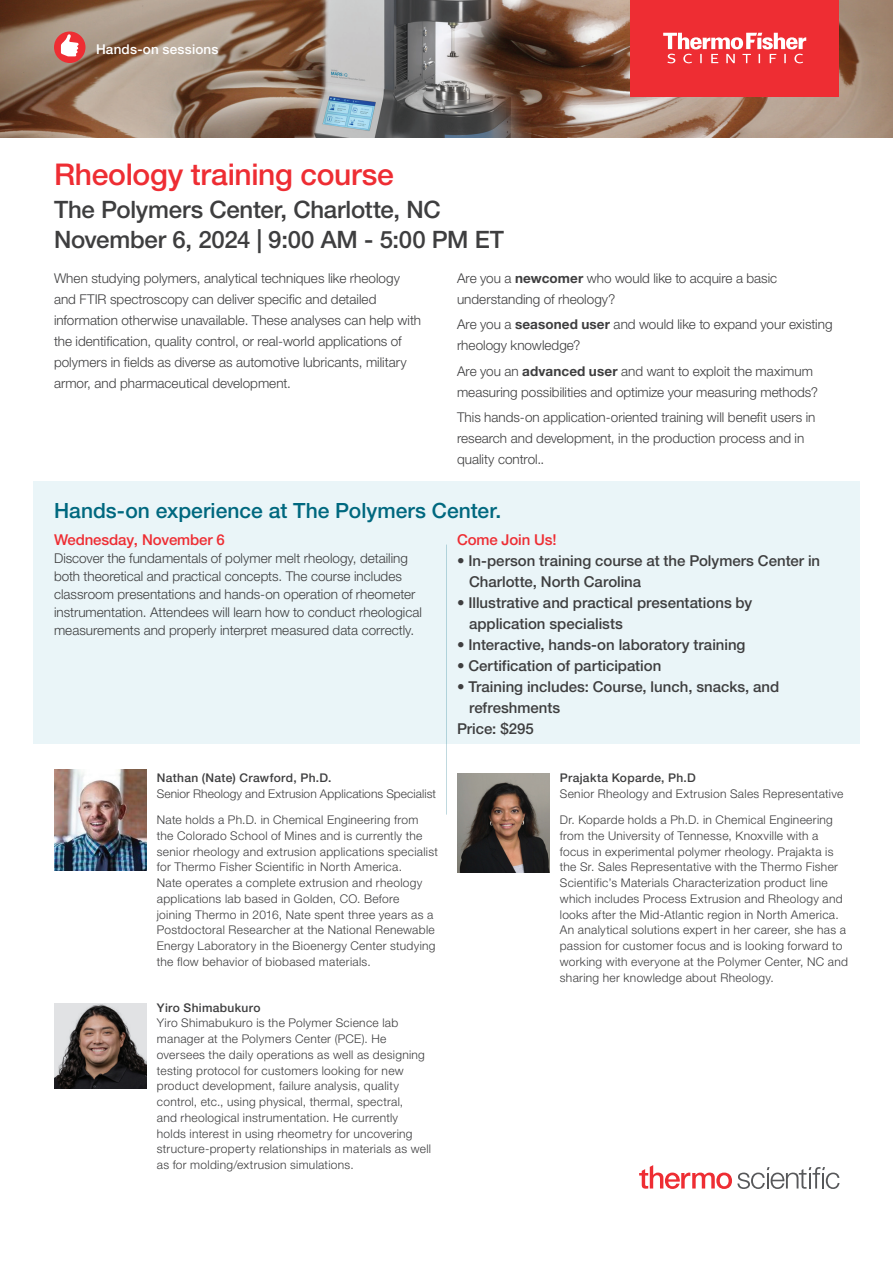
<style>
.page{position:relative;width:893px;height:1263px;background:#fff}
.page>*{position:absolute;margin:0;border:0;box-sizing:border-box;transform-origin:0 0}
.t1{font:500 30px "Helvetica Neue LTW1 G";letter-spacing:-.01em;color:#ee2d33}
.t2{font:500 24px/30px "Helvetica Neue LTW1 G";letter-spacing:-.01em;color:#3e3e3f}
.t3{font:500 21px "Helvetica Neue LTW1 G";color:#00687f}
.t4{font:500 15px/21px "Helvetica Neue LTW1 G";color:#3e3e3f}
.t5{font:500 15px "Helvetica Neue LTW1 G";letter-spacing:-.01em;color:#ee2d33}
.t6{font:300 13.5px/21px "Helvetica Neue LTW1 G";color:#3e3e3f}
.t7{font:500 13.5px "Helvetica Neue LTW1 G";letter-spacing:.015em;color:#fff}
.t8{font:300 12px/15.8px "Helvetica Neue LTW1 G";letter-spacing:.025em;color:#3e3e3f}
.t9{font:500 12px "Helvetica Neue LTW1 G";letter-spacing:.03em;color:#3e3e3f}
.s1{font-weight:700}
</style>
<div class="page">
<img style="left:0;top:0;width:893px;height:138px">
<div style="left:33px;top:482px;width:827px;height:262px;background:#eaf5f8"></div>
<img style="left:54px;top:1003px;width:92px;height:86px">
<div style="left:54px;top:32px;width:32px;height:31px;background:#ee2d33;border-radius:50%"></div>
<svg style="left:61px;top:34px;width:18px;height:22px"></svg>
<hr style="left:446px;top:545px;width:1px;height:270px;background:#00687f">
<img style="left:457px;top:773px;width:93px;height:99px">
<img style="left:54px;top:770px;width:93px;height:100px">
<svg style="left:639px;top:1165px;width:200px;height:24px"></svg>
<div style="left:630px;top:0;width:209px;height:96px;background:#ee2d33"></div>
<svg style="left:663px;top:33px;width:143px;height:30px"></svg>
<p class="t7" style="left:96px;top:41px;width:124px">Hands-on sessions</p>
<h1 class="t1" style="left:54px;top:156px;width:341px">Rheology training course</h1>
<h2 class="t2" style="left:54px;top:194px;width:452px">The Polymers Center, Charlotte, NC<br>November 6, 2024 | 9:00 AM - 5:00 PM ET</h2>
<p class="t6" style="left:54px;top:267px;width:369px">When studying polymers, analytical techniques like rheology and FTIR spectroscopy can deliver specific and detailed information otherwise unavailable. These analyses can help with the identification, quality control, or real-world applications of polymers in fields as diverse as automotive lubricants, military armor, and pharmaceutical development.</p>
<p class="t6" style="left:457px;top:267px;width:322px">Are you a <span class="s1">newcomer</span> who would like to acquire a basic understanding of rheology?</p>
<p class="t6" style="left:457px;top:314px;width:377px">Are you a <span class="s1">seasoned user</span> and would like to expand your existing rheology knowledge?</p>
<p class="t6" style="left:457px;top:360px;width:363px">Are you an <span class="s1">advanced user</span> and want to exploit the maximum measuring possibilities and optimize your measuring methods?</p>
<p class="t6" style="left:457px;top:407px;width:360px">This hands-on application-oriented training will benefit users in research and development, in the production process and in quality control..</p>
<h3 class="t3" style="left:54px;top:497px;width:449px">Hands-on experience at The Polymers Center.</h3>
<p class="t5" style="left:54px;top:530px;width:172px">Wednesday, November 6</p>
<p class="t6" style="left:54px;top:549px;width:369px;line-height:18px">Discover the fundamentals of polymer melt rheology, detailing both theoretical and practical concepts. The course includes classroom presentations and hands-on operation of rheometer instrumentation. Attendees will learn how to conduct rheological measurements and properly interpret measured data correctly.</p>
<p class="t9" style="left:157px;top:771px;width:176px">Nathan (Nate) Crawford, Ph.D.</p>
<p class="t8" style="left:157px;top:780px;width:281px;line-height:26.2px">Senior Rheology and Extrusion Applications Specialist<br>Nate holds a Ph.D. in Chemical Engineering from</p>
<p class="t8" style="left:157px;top:828px;width:283px">the Colorado School of Mines and is currently the senior rheology and extrusion applications specialist for Thermo Fisher Scientific in North America.<br>Nate operates a complete extrusion and rheology applications lab based in Golden, CO. Before<br>joining Thermo in 2016, Nate spent three years as a Postdoctoral Researcher at the National Renewable Energy Laboratory in the Bioenergy Center studying the flow behavior of biobased materials.</p>
<p class="t9" style="left:157px;top:1000px;width:105px">Yiro Shimabukuro</p>
<p class="t8" style="left:157px;top:1015px;width:276px">Yiro Shimabukuro is the Polymer Science lab manager at the Polymers Center (PCE). He oversees the daily operations as well as designing testing protocol for customers looking for new product development, failure analysis, quality control, etc., using physical, thermal, spectral,<br>and rheological instrumentation. He currently<br>holds interest in using rheometry for uncovering structure-property relationships in materials as well as for molding/extrusion simulations.</p>
<p class="t5" style="left:457px;top:530px;width:101px">Come Join Us!</p>
<p class="t4" style="left:469px;top:550px;width:353px;text-indent:-12px">• In-person training course at the Polymers Center in<br>Charlotte, North Carolina</p>
<p class="t4" style="left:469px;top:592px;width:285px;text-indent:-12px">• Illustrative and practical presentations by application specialists</p>
<p class="t4" style="left:457px;top:634px;width:290px">• Interactive, hands-on laboratory training</p>
<p class="t4" style="left:457px;top:655px;width:206px">• Certification of participation</p>
<p class="t4" style="left:457px;top:676px;width:324px">• Training includes: Course, lunch, snacks, and</p>
<p class="t4" style="left:469px;top:697px;width:93px">refreshments</p>
<p class="t4" style="left:457px;top:718px;width:78px">Price: $295</p>
<p class="t9" style="left:560px;top:770px;width:138px">Prajakta Koparde, Ph.D</p>
<p class="t8" style="left:560px;top:780px;width:285px;line-height:26.2px">Senior Rheology and Extrusion Sales Representative<br>Dr. Koparde holds a Ph.D. in Chemical Engineering</p>
<p class="t8" style="left:560px;top:828px;width:290px">from the University of Tennesse, Knoxville with a focus in experimental polymer rheology. Prajakta is the Sr. Sales Representative with the Thermo Fisher Scientific’s Materials Characterization product line which includes Process Extrusion and Rheology and looks after the Mid-Atlantic region in North America.<br>An analytical solutions expert in her career, she has a passion for customer focus and is looking forward to working with everyone at the Polymer Center, NC and sharing her knowledge about Rheology.</p>
</div>
